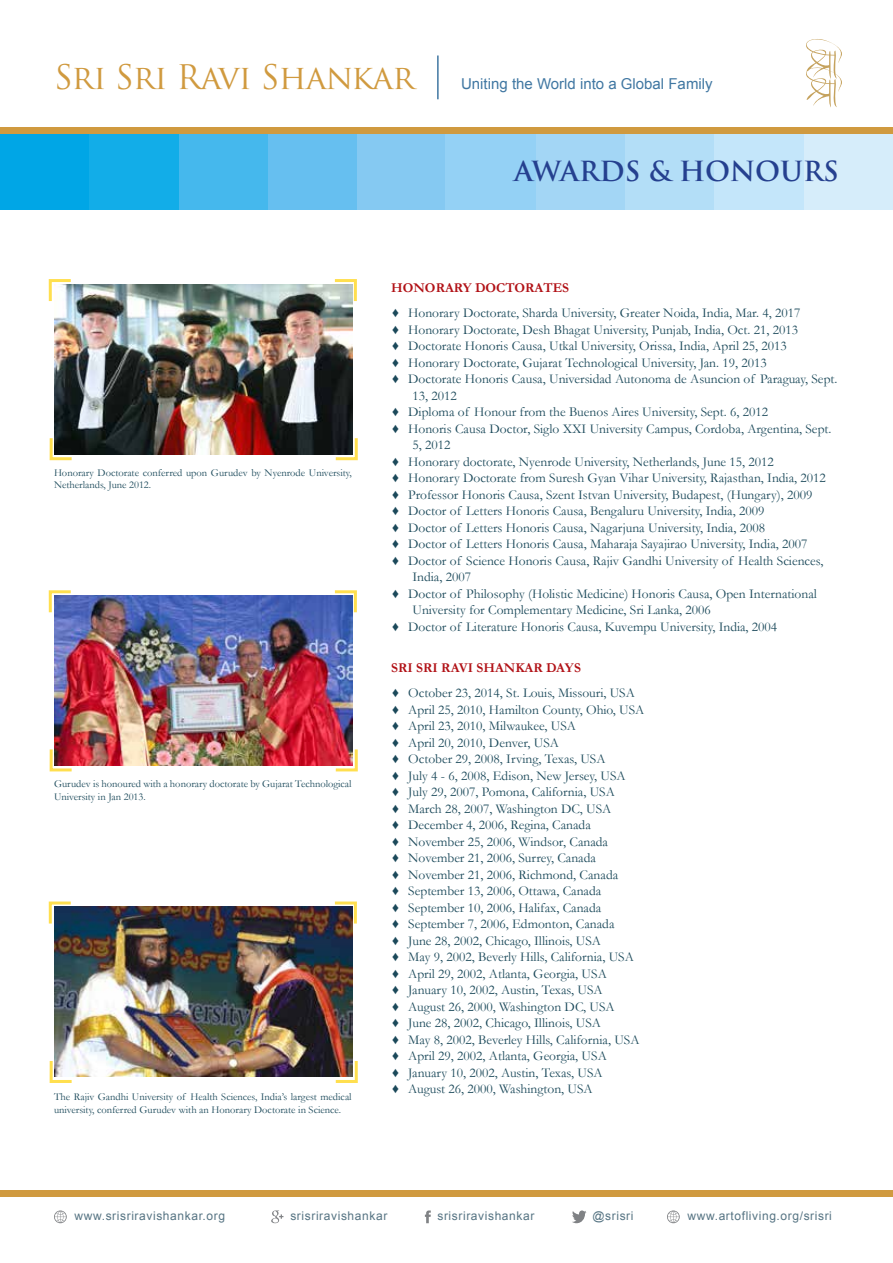
<style>
.page{position:relative;width:893px;height:1263px;background:#fff}
.page>*{position:absolute;margin:0;border:0;box-sizing:border-box;transform-origin:0 0}
.t1{font:33px "Trajan Pro";letter-spacing:-.025em;color:#d09a3f}
.t2{font:700 27px "Trajan Pro";letter-spacing:-.01em;color:#25408f}
.t3{font:15px "Arial";color:#4077a2}
.t4{font:13.5px/16.5px "Garamond";color:#1b495a}
.t5{font:700 13.5px "Garamond";color:#b11116}
.t6{font:12px "Arial";letter-spacing:.05em;color:#567483}
.t7{font:10.5px/12.6px "Garamond";color:#1b495a}
</style>
<div class="page">
<div style="left:0;top:134px;width:89px;height:76px;background:#00a6e6"></div>
<div style="left:349px;top:133px;width:97px;height:84px;background:#85c9f2"></div>
<div style="left:266px;top:133px;width:91px;height:84px;background:#66bff0"></div>
<div style="left:177px;top:133px;width:91px;height:84px;background:#45b8ed"></div>
<div style="left:89px;top:133px;width:90px;height:84px;background:#12ade8"></div>
<div style="left:802px;top:133px;width:91px;height:84px;background:#d6edfa"></div>
<div style="left:713px;top:133px;width:90px;height:84px;background:#c4e6fa"></div>
<div style="left:623px;top:133px;width:91px;height:84px;background:#b3def7"></div>
<div style="left:535px;top:133px;width:90px;height:84px;background:#a3d6f5"></div>
<div style="left:445px;top:133px;width:91px;height:84px;background:#94d1f5"></div>
<div style="left:0;top:128px;width:893px;height:6px;background:#d09a3f"></div>
<div style="left:0;top:1191px;width:893px;height:6px;background:#d09a3f"></div>
<hr style="left:437px;top:56px;width:2px;height:43px;background:#4077a2">
<div style="left:0;top:210px;width:893px;height:17px;background:#fff"></div>
<svg style="left:806px;top:39px;width:36px;height:69px"></svg>
<svg style="left:425px;top:1210px;width:6px;height:13px"></svg>
<svg style="left:572px;top:1210px;width:14px;height:13px"></svg>
<svg style="left:54px;top:1210px;width:13px;height:13px"></svg>
<svg style="left:667px;top:1210px;width:13px;height:13px"></svg>
<svg style="left:271px;top:1210px;width:12px;height:13px"></svg>
<svg style="left:48px;top:901px;width:26px;height:25px"></svg>
<svg style="left:332px;top:901px;width:25px;height:23px"></svg>
<svg style="left:49px;top:1058px;width:23px;height:25px"></svg>
<svg style="left:335px;top:1061px;width:23px;height:22px"></svg>
<img style="left:55px;top:907px;width:298px;height:170px">
<svg style="left:48px;top:590px;width:23px;height:25px"></svg>
<svg style="left:334px;top:590px;width:23px;height:23px"></svg>
<svg style="left:49px;top:746px;width:23px;height:26px"></svg>
<svg style="left:335px;top:749px;width:23px;height:23px"></svg>
<img style="left:55px;top:595px;width:298px;height:171px">
<svg style="left:48px;top:279px;width:23px;height:23px"></svg>
<svg style="left:334px;top:279px;width:23px;height:23px"></svg>
<svg style="left:49px;top:435px;width:26px;height:26px"></svg>
<svg style="left:333px;top:438px;width:25px;height:23px"></svg>
<img style="left:55px;top:284px;width:298px;height:170px">
<h1 class="t1" style="left:54px;top:57px;width:362px">Sri Sri Ravi Shankar</h1>
<p class="t3" style="left:461px;top:74px;width:253px">Uniting the World into a Global Family</p>
<h2 class="t2" style="left:514px;top:154px;width:326px">AWARDS &amp; HONOURS</h2>
<p class="t7" style="left:54px;top:466px;width:299px">Honorary Doctorate conferred upon Gurudev by Nyenrode University,<br>Netherlands, June 2012.</p>
<p class="t7" style="left:54px;top:777px;width:299px">Gurudev is honoured with a honorary doctorate by Gujarat Technological<br>University in Jan 2013.</p>
<p class="t7" style="left:54px;top:1090px;width:299px">The Rajiv Gandhi University of Health Sciences, India’s largest medical university, conferred Gurudev with an Honorary Doctorate in Science.</p>
<p class="t5" style="left:391px;top:279px;width:179px">HONORARY DOCTORATES</p>
<p class="t4" style="left:391px;top:305px;width:411px">♦ Honorary Doctorate, Sharda University, Greater Noida, India, Mar. 4, 2017</p>
<p class="t4" style="left:391px;top:321px;width:408px">♦ Honorary Doctorate, Desh Bhagat University, Punjab, India, Oct. 21, 2013</p>
<p class="t4" style="left:391px;top:338px;width:397px">♦ Doctorate Honoris Causa, Utkal University, Orissa, India, April 25, 2013</p>
<p class="t4" style="left:391px;top:354px;width:377px">♦ Honorary Doctorate, Gujarat Technological University, Jan. 19, 2013</p>
<p class="t4" style="left:391px;top:371px;width:448px">♦ Doctorate Honoris Causa, Universidad Autonoma de Asuncion of Paraguay, Sept.</p>
<p class="t4" style="left:412px;top:387px;width:46px">13, 2012</p>
<p class="t4" style="left:391px;top:404px;width:378px">♦ Diploma of Honour from the Buenos Aires University, Sept. 6, 2012</p>
<p class="t4" style="left:391px;top:420px;width:442px">♦ Honoris Causa Doctor, Siglo XXI University Campus, Cordoba, Argentina, Sept.</p>
<p class="t4" style="left:412px;top:437px;width:39px">5, 2012</p>
<p class="t4" style="left:391px;top:453px;width:384px">♦ Honorary doctorate, Nyenrode University, Netherlands, June 15, 2012</p>
<p class="t4" style="left:391px;top:470px;width:436px">♦ Honorary Doctorate from Suresh Gyan Vihar University, Rajasthan, India, 2012</p>
<p class="t4" style="left:391px;top:486px;width:423px">♦ Professor Honoris Causa, Szent Istvan University, Budapest, (Hungary), 2009</p>
<p class="t4" style="left:391px;top:503px;width:375px">♦ Doctor of Letters Honoris Causa, Bengaluru University, India, 2009</p>
<p class="t4" style="left:391px;top:519px;width:375px">♦ Doctor of Letters Honoris Causa, Nagarjuna University, India, 2008</p>
<p class="t4" style="left:391px;top:536px;width:418px">♦ Doctor of Letters Honoris Causa, Maharaja Sayajirao University, India, 2007</p>
<p class="t4" style="left:391px;top:552px;width:434px">♦ Doctor of Science Honoris Causa, Rajiv Gandhi University of Health Sciences,</p>
<p class="t4" style="left:412px;top:569px;width:60px">India, 2007</p>
<p class="t4" style="left:391px;top:585px;width:427px">♦ Doctor of Philosophy (Holistic Medicine) Honoris Causa, Open International</p>
<p class="t4" style="left:412px;top:602px;width:300px">University for Complementary Medicine, Sri Lanka, 2006</p>
<p class="t4" style="left:391px;top:618px;width:388px">♦ Doctor of Literature Honoris Causa, Kuvempu University, India, 2004</p>
<p class="t5" style="left:391px;top:659px;width:191px">SRI SRI RAVI SHANKAR DAYS</p>
<p class="t4" style="left:391px;top:685px;width:255px">♦ October 23, 2014, St. Louis, Missouri, USA ♦ April 25, 2010, Hamilton County, Ohio, USA ♦ April 23, 2010, Milwaukee, USA<br>♦ April 20, 2010, Denver, USA<br>♦ October 29, 2008, Irving, Texas, USA<br>♦ July 4 - 6, 2008, Edison, New Jersey, USA<br>♦ July 29, 2007, Pomona, California, USA<br>♦ March 28, 2007, Washington DC, USA<br>♦ December 4, 2006, Regina, Canada<br>♦ November 25, 2006, Windsor, Canada<br>♦ November 21, 2006, Surrey, Canada<br>♦ November 21, 2006, Richmond, Canada<br>♦ September 13, 2006, Ottawa, Canada<br>♦ September 10, 2006, Halifax, Canada<br>♦ September 7, 2006, Edmonton, Canada<br>♦ June 28, 2002, Chicago, Illinois, USA<br>♦ May 9, 2002, Beverly Hills, California, USA ♦ April 29, 2002, Atlanta, Georgia, USA<br>♦ January 10, 2002, Austin, Texas, USA<br>♦ August 26, 2000, Washington DC, USA<br>♦ June 28, 2002, Chicago, Illinois, USA<br>♦ May 8, 2002, Beverley Hills, California, USA ♦ April 29, 2002, Atlanta, Georgia, USA<br>♦ January 10, 2002, Austin, Texas, USA<br>♦ August 26, 2000, Washington, USA</p>
<p class="t6" style="left:75px;top:1208px;width:152px">www.srisriravishankar.org</p>
<p class="t6" style="left:290px;top:1208px;width:98px">srisriravishankar</p>
<p class="t6" style="left:437px;top:1208px;width:98px">srisriravishankar</p>
<p class="t6" style="left:592px;top:1208px;width:43px">@srisri</p>
<p class="t6" style="left:688px;top:1208px;width:146px">www.artofliving.org/srisri</p>
</div>
